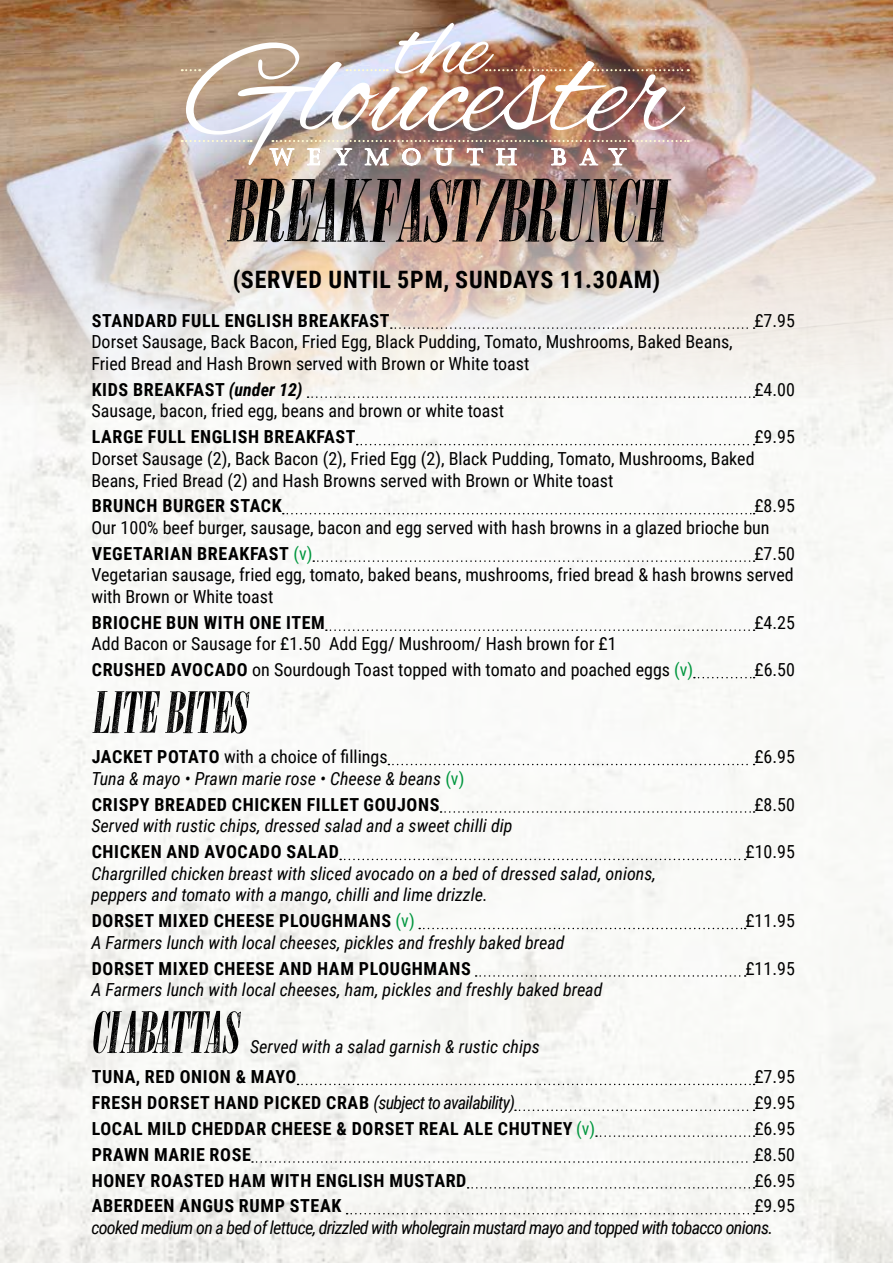
<style>
.page{position:relative;width:893px;height:1263px;background:#fff}
.page>*{position:absolute;margin:0;border:0;box-sizing:border-box;transform-origin:0 0}
.t1{font:italic 90px "HYPE";color:#000}
.t2{font:italic 60px "HYPE";color:#000}
.t3{font:700 24px "Roboto Condensed";letter-spacing:.035em;color:#000}
.t4{font:18px/21.6px "Roboto Condensed";color:#000}
.t5{font:700 18px "Roboto Condensed";letter-spacing:.035em;color:#000}
.t6{font:italic 18px/25.8px "Roboto Condensed";color:#000}
.t7{font:italic 18px "Roboto Condensed";letter-spacing:-.04em;color:#000}
.s1{font-style:italic}
.s2{font-weight:400;color:#00963e}
.s3{font-weight:700}
.s4{color:#00963e}
.s5{font-style:normal;color:#00963e}
.s6{font-weight:700;font-style:normal}
.s7{font-weight:400;font-style:italic}
</style>
<div class="page">
<img style="left:0;top:406px;width:893px;height:857px">
<img style="left:0;top:0;width:893px;height:406px">
<img style="left:186px;top:42px;width:499px;height:123px">
<img style="left:395px;top:23px;width:176px;height:51px">
<svg style="left:347px;top:69px;width:41px;height:2px"></svg>
<svg style="left:182px;top:69px;width:18px;height:2px"></svg>
<svg style="left:182px;top:140px;width:70px;height:2px"></svg>
<img style="left:268px;top:114px;width:421px;height:60px">
<svg style="left:594px;top:69px;width:95px;height:2px"></svg>
<svg style="left:391px;top:327px;width:364px;height:2px"></svg>
<svg style="left:308px;top:396px;width:447px;height:2px"></svg>
<svg style="left:357px;top:444px;width:398px;height:1px"></svg>
<svg style="left:283px;top:513px;width:472px;height:1px"></svg>
<svg style="left:313px;top:560px;width:442px;height:2px"></svg>
<svg style="left:326px;top:629px;width:429px;height:2px"></svg>
<svg style="left:694px;top:677px;width:61px;height:1px"></svg>
<svg style="left:388px;top:764px;width:367px;height:1px"></svg>
<svg style="left:441px;top:811px;width:314px;height:2px"></svg>
<svg style="left:340px;top:859px;width:406px;height:1px"></svg>
<svg style="left:419px;top:928px;width:327px;height:1px"></svg>
<svg style="left:476px;top:975px;width:270px;height:2px"></svg>
<svg style="left:298px;top:1084px;width:457px;height:1px"></svg>
<svg style="left:515px;top:1109px;width:240px;height:2px"></svg>
<svg style="left:596px;top:1135px;width:159px;height:2px"></svg>
<svg style="left:252px;top:1161px;width:503px;height:2px"></svg>
<svg style="left:468px;top:1187px;width:287px;height:1px"></svg>
<svg style="left:347px;top:1213px;width:408px;height:1px"></svg>
<h1 class="t1" style="left:228px;top:159px;width:439px">BREAKFAST/BRUNCH</h1>
<h3 class="t3" style="left:233px;top:263px;width:429px">(SERVED UNTIL 5PM, SUNDAYS 11.30AM)</h3>
<p class="t5" style="left:92px;top:308px;width:299px">STANDARD FULL ENGLISH BREAKFAST</p>
<p class="t4" style="left:754px;top:309px;width:42px">£7.95</p>
<p class="t4" style="left:91px;top:330px;width:643px">Dorset Sausage, Back Bacon, Fried Egg, Black Pudding, Tomato, Mushrooms, Baked Beans,<br>Fried Bread and Hash Brown served with Brown or White toast</p>
<p class="t5" style="left:92px;top:377px;width:212px">KIDS BREAKFAST <span class="s1">(under 12)</span></p>
<p class="t4" style="left:754px;top:378px;width:42px">£4.00</p>
<p class="t4" style="left:91px;top:400px;width:414px">Sausage, bacon, fried egg, beans and brown or white toast</p>
<p class="t5" style="left:92px;top:424px;width:265px">LARGE FULL ENGLISH BREAKFAST</p>
<p class="t4" style="left:91px;top:425px;width:705px;text-indent:663px">£9.95<br>Dorset Sausage (2), Back Bacon (2), Fried Egg (2), Black Pudding, Tomato, Mushrooms, Baked<br>Beans, Fried Bread (2) and Hash Browns served with Brown or White toast</p>
<p class="t5" style="left:92px;top:493px;width:191px">BRUNCH BURGER STACK</p>
<p class="t4" style="left:91px;top:494px;width:705px;text-indent:663px">£8.95<br>Our 100% beef burger, sausage, bacon and egg served with hash browns in a glazed brioche bun</p>
<p class="t5" style="left:92px;top:541px;width:222px">VEGETARIAN BREAKFAST <span class="s2">(v)</span></p>
<p class="t4" style="left:91px;top:542px;width:705px;text-align:justify;text-indent:663px">£7.50<br>Vegetarian sausage, fried egg, tomato, baked beans, mushrooms, fried bread &amp; hash browns served with Brown or White toast</p>
<p class="t5" style="left:92px;top:610px;width:235px">BRIOCHE BUN WITH ONE ITEM</p>
<p class="t4" style="left:754px;top:611px;width:42px">£4.25</p>
<p class="t4" style="left:91px;top:630px;width:603px;line-height:25.8px">Add Bacon or Sausage for £1.50 Add Egg/ Mushroom/ Hash brown for £1<br><span class="s3">CRUSHED AVOCADO</span> on Sourdough Toast topped with tomato and poached eggs <span class="s4">(v)</span></p>
<p class="t4" style="left:754px;top:658px;width:42px">£6.50</p>
<h2 class="t2" style="left:91px;top:678px;width:157px">LITE BITES</h2>
<p class="t4" style="left:92px;top:745px;width:297px"><span class="s3">JACKET POTATO</span> with a choice of fillings</p>
<p class="t4" style="left:754px;top:745px;width:42px">£6.95</p>
<p class="t6" style="left:91px;top:765px;width:375px">Tuna &amp; mayo • Prawn marie rose • Cheese &amp; beans <span class="s5">(v)<br></span><span class="s6">CRISPY BREADED CHICKEN FILLET GOUJONS</span></p>
<p class="t4" style="left:754px;top:793px;width:42px">£8.50</p>
<p class="t6" style="left:91px;top:812px;width:423px">Served with rustic chips, dressed salad and a sweet chilli dip</p>
<p class="t5" style="left:92px;top:839px;width:249px">CHICKEN AND AVOCADO SALAD</p>
<p class="t4" style="left:745px;top:840px;width:51px">£10.95</p>
<p class="t6" style="left:91px;top:862px;width:566px;line-height:21.6px">Chargrilled chicken breast with sliced avocado on a bed of dressed salad, onions, peppers and tomato with a mango, chilli and lime drizzle.</p>
<p class="t5" style="left:92px;top:908px;width:324px">DORSET MIXED CHEESE PLOUGHMANS <span class="s2">(v)</span></p>
<p class="t4" style="left:745px;top:909px;width:51px">£11.95</p>
<p class="t6" style="left:91px;top:929px;width:475px">A Farmers lunch with local cheeses, pickles and freshly baked bread</p>
<p class="t5" style="left:92px;top:956px;width:381px">DORSET MIXED CHEESE AND HAM PLOUGHMANS</p>
<p class="t4" style="left:745px;top:957px;width:51px">£11.95</p>
<p class="t6" style="left:91px;top:976px;width:513px">A Farmers lunch with local cheeses, ham, pickles and freshly baked bread</p>
<h2 class="t2" style="left:91px;top:998px;width:149px">CIABATTAS</h2>
<p class="t6" style="left:250px;top:1033px;width:291px">Served with a salad garnish &amp; rustic chips</p>
<p class="t5" style="left:92px;top:1064px;width:206px">TUNA, RED ONION &amp; MAYO</p>
<p class="t4" style="left:754px;top:1065px;width:42px">£7.95</p>
<p class="t5" style="left:92px;top:1090px;width:425px">FRESH DORSET HAND PICKED CRAB <span class="s7">(subject to availability)</span></p>
<p class="t4" style="left:754px;top:1091px;width:42px">£9.95</p>
<p class="t5" style="left:92px;top:1116px;width:505px">LOCAL MILD CHEDDAR CHEESE &amp; DORSET REAL ALE CHUTNEY <span class="s2">(v)</span></p>
<p class="t4" style="left:754px;top:1117px;width:42px">£6.95</p>
<p class="t5" style="left:92px;top:1142px;width:161px">PRAWN MARIE ROSE</p>
<p class="t4" style="left:754px;top:1143px;width:42px">£8.50</p>
<p class="t5" style="left:92px;top:1167px;width:376px">HONEY ROASTED HAM WITH ENGLISH MUSTARD</p>
<p class="t4" style="left:754px;top:1168px;width:42px">£6.95</p>
<p class="t5" style="left:92px;top:1193px;width:251px">ABERDEEN ANGUS RUMP STEAK</p>
<p class="t4" style="left:754px;top:1194px;width:42px">£9.95</p>
<p class="t7" style="left:91px;top:1215px;width:683px">cooked medium on a bed of lettuce, drizzled with wholegrain mustard mayo and topped with tobacco onions.</p>
</div>
